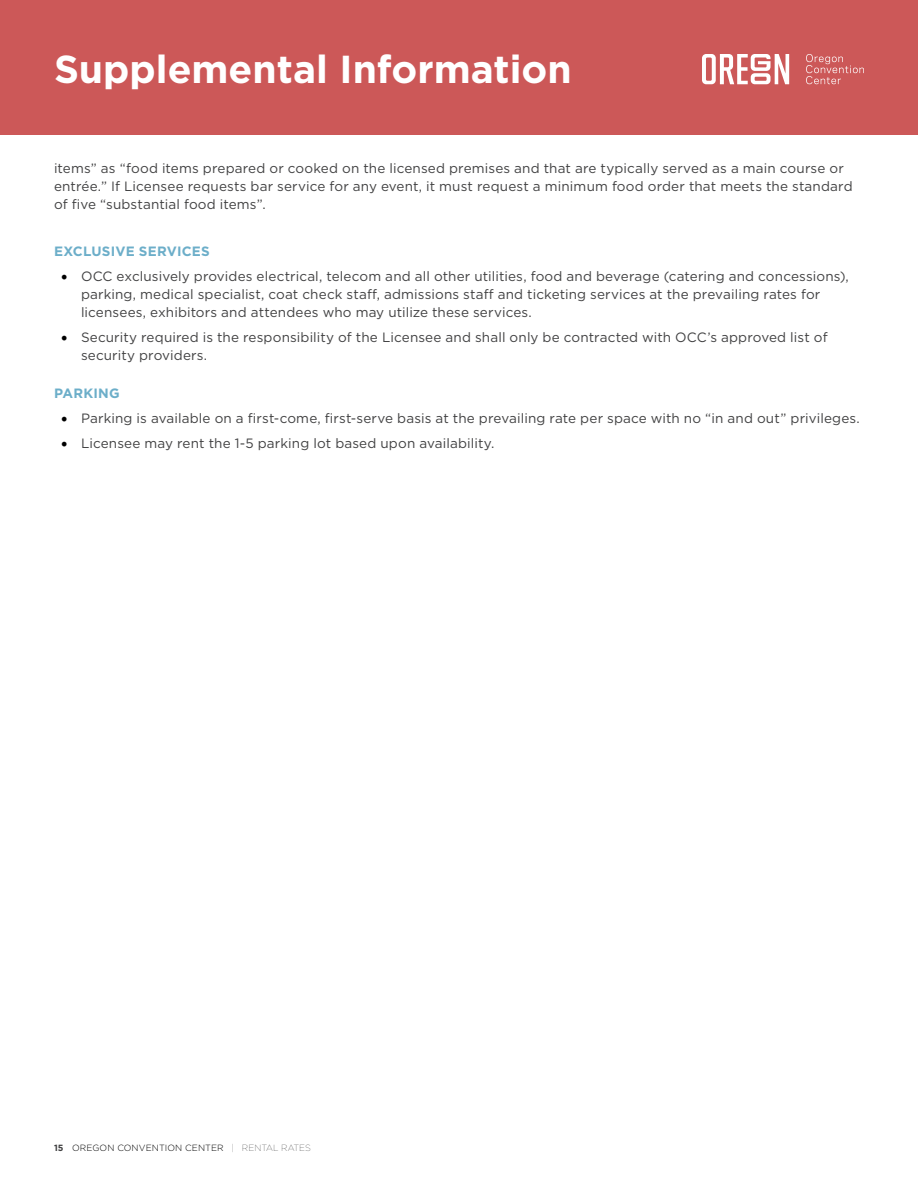
<style>
.page{position:relative;width:918px;height:1188px;background:#fff}
.page>*{position:absolute;margin:0;border:0;box-sizing:border-box;transform-origin:0 0}
.t1{font:700 39px "Gotham";color:#fff}
.t2{font:13.5px/18px "Gotham";letter-spacing:.01em;color:#414142}
.t3{font:700 13.5px "Gotham";letter-spacing:.015em;color:#6caec9}
.t4{font:300 9px "Gotham";letter-spacing:.01em;color:#000}
.s1{font-family:"Minion Pro";font-size:18px;color:#000}
.s2{font-weight:700;color:#414142}
.s3{font-weight:100}
</style>
<div class="page">
<div style="left:0;top:0;width:918px;height:135px;background:#cc5858"></div>
<svg style="left:806px;top:54px;width:58px;height:30px"></svg>
<svg style="left:702px;top:54px;width:87px;height:30px"></svg>
<h1 class="t1" style="left:54px;top:43px;width:519px">Supplemental Information</h1>
<p class="t2" style="left:54px;top:159px;width:800px">items” as “food items prepared or cooked on the licensed premises and that are typically served as a main course or entrée.” If Licensee requests bar service for any event, it must request a minimum food order that meets the standard of five “substantial food items”.</p>
<p class="t3" style="left:54px;top:243px;width:157px">EXCLUSIVE SERVICES</p>
<p class="t2" style="left:81px;top:267px;width:769px;text-indent:-20px"><span class="s1">•</span> OCC exclusively provides electrical, telecom and all other utilities, food and beverage (catering and concessions), parking, medical specialist, coat check staff, admissions staff and ticketing services at the prevailing rates for licensees, exhibitors and attendees who may utilize these services.</p>
<p class="t2" style="left:81px;top:328px;width:748px;text-indent:-20px"><span class="s1">•</span> Security required is the responsibility of the Licensee and shall only be contracted with OCC’s approved list of security providers.</p>
<p class="t3" style="left:54px;top:385px;width:67px">PARKING</p>
<p class="t2" style="left:61px;top:409px;width:801px"><span class="s1">•</span> Parking is available on a first-come, first-serve basis at the prevailing rate per space with no “in and out” privileges.</p>
<p class="t2" style="left:61px;top:434px;width:435px"><span class="s1">•</span> Licensee may rent the 1-5 parking lot based upon availability.</p>
<p class="t4" style="left:54px;top:1142px;width:258px"><span class="s2">15</span> OREGON CONVENTION CENTER <span class="s3">| RENTAL RATES</span></p>
</div>
